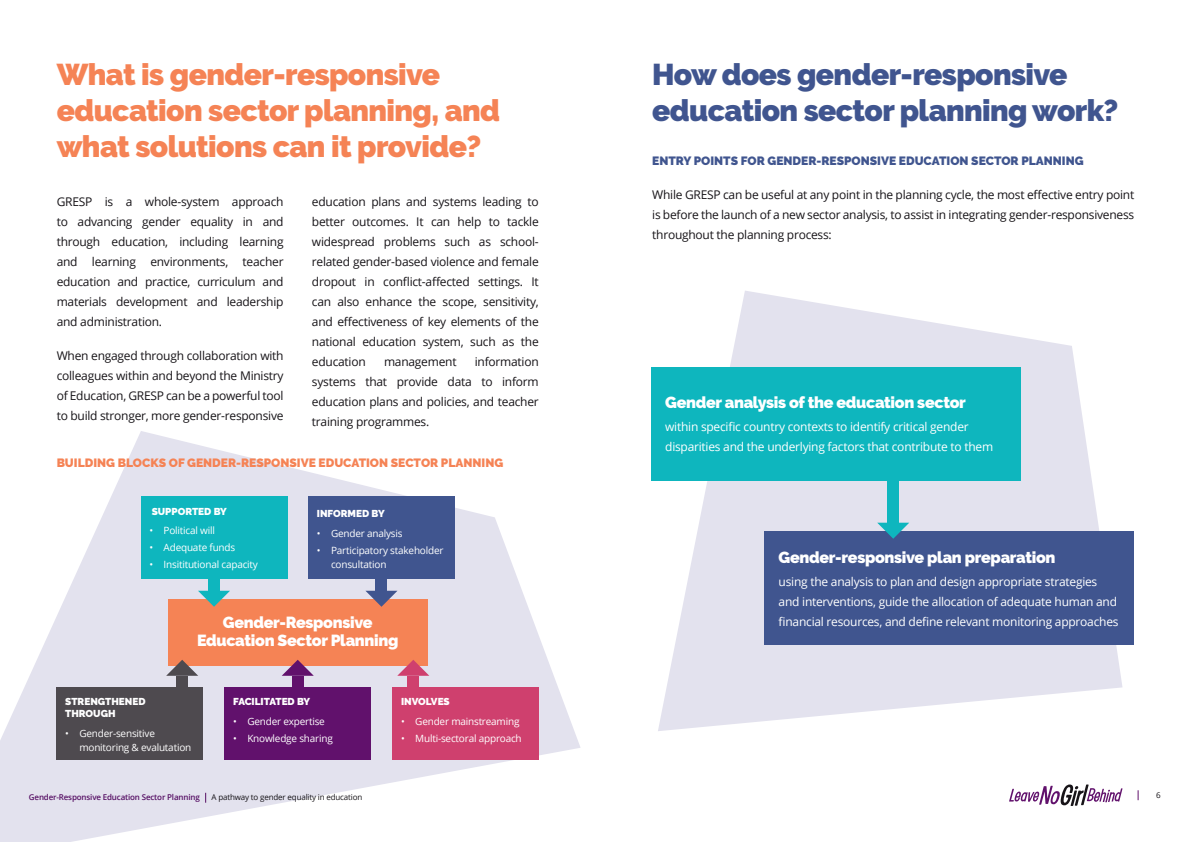
<style>
.page{position:relative;width:1191px;height:842px;background:#fff}
.page>*{position:absolute;margin:0;border:0;box-sizing:border-box;transform-origin:0 0}
.t1{font:900 30px/36px "Raleway";letter-spacing:-.02em;color:#f58355}
.t2{font:900 30px/36px "Raleway";letter-spacing:-.02em;color:#40558f}
.t3{font:900 16px/18px "Raleway";letter-spacing:-.02em;color:#fff;text-align:center}
.t4{font:12px/20px "Open Sans";letter-spacing:-.02em;color:#171418;text-align:justify}
.t5{font:12px/20px "Open Sans";letter-spacing:-.02em;color:#fff}
.t6{font:900 12px "Raleway";color:#f58355}
.t7{font:900 12px "Raleway";color:#40558f}
.t8{font:10px/14px "Open Sans";letter-spacing:-.02em;color:#fff}
.t9{font:900 10px/12px "Raleway";color:#fff}
.t10{font:600 8px "Open Sans";letter-spacing:-.02em;color:#61116c}
.t11{font:8px "Open Sans";letter-spacing:-.02em;color:#171418}
</style>
<div class="page">
<svg style="left:1009px;top:784px;width:113px;height:22px"></svg>
<svg style="left:0;top:431px;width:580px;height:411px;fill:#e3e2ee"></svg>
<div style="left:168px;top:600px;width:259px;height:66px;background:#f58355"></div>
<div style="left:141px;top:497px;width:146px;height:82px;background:#0eb6be"></div>
<div style="left:308px;top:497px;width:146px;height:82px;background:#40558f"></div>
<div style="left:57px;top:687px;width:146px;height:73px;background:#4e4a4f"></div>
<div style="left:225px;top:687px;width:146px;height:73px;background:#61116c"></div>
<div style="left:392px;top:687px;width:147px;height:73px;background:#cf406e"></div>
<svg style="left:658px;top:291px;width:464px;height:440px;fill:#e3e2ee"></svg>
<div style="left:651px;top:367px;width:369px;height:113px;background:#0eb6be"></div>
<div style="left:764px;top:532px;width:370px;height:113px;background:#40558f"></div>
<svg style="left:877px;top:523px;width:32px;height:16px"></svg>
<div style="left:887px;top:473px;width:12px;height:50px;background:#0eb6be"></div>
<svg style="left:365px;top:591px;width:32px;height:16px"></svg>
<div style="left:376px;top:572px;width:11px;height:19px;background:#40558f"></div>
<svg style="left:198px;top:591px;width:32px;height:16px"></svg>
<div style="left:208px;top:572px;width:12px;height:19px;background:#0eb6be"></div>
<svg style="left:397px;top:660px;width:32px;height:16px"></svg>
<div style="left:407px;top:676px;width:12px;height:18px;background:#cf406e"></div>
<svg style="left:166px;top:660px;width:32px;height:16px"></svg>
<div style="left:176px;top:676px;width:12px;height:18px;background:#4e4a4f"></div>
<svg style="left:282px;top:660px;width:32px;height:16px"></svg>
<div style="left:292px;top:676px;width:11px;height:18px;background:#61116c"></div>
<h1 class="t1" style="left:57px;top:56px;width:445px">What is gender-responsive education sector planning, and what solutions can it provide?</h1>
<p class="t4" style="left:57px;top:191px;width:228px">GRESP is a whole-system approach to advancing gender equality in and through education, including learning and learning environments, teacher education and practice, curriculum and materials development and leadership and administration.</p>
<p class="t4" style="left:57px;top:345px;width:228px">When engaged through collaboration with colleagues within and beyond the Ministry of Education, GRESP can be a powerful tool to build stronger, more gender-responsive</p>
<p class="t4" style="left:312px;top:191px;width:228px">education plans and systems leading to better outcomes. It can help to tackle widespread problems such as school&shy;related gender-based violence and female dropout in conflict-affected settings. It can also enhance the scope, sensitivity, and effectiveness of key elements of the national education system, such as the education</p>
<p class="t4" style="left:312px;top:351px;width:228px;text-indent:163px">information systems that provide data to inform education plans and policies, and teacher training programmes.</p>
<p class="t6" style="left:57px;top:456px;width:448px">BUILDING BLOCKS OF GENDER-RESPONSIVE EDUCATION SECTOR PLANNING</p>
<p class="t4" style="left:384px;top:351px;width:74px">management</p>
<p class="t9" style="left:152px;top:505px;width:77px">SUPPORTED BY</p>
<p class="t8" style="left:149px;top:523px;width:67px">• Political will</p>
<p class="t8" style="left:149px;top:540px;width:87px">• Adequate funds</p>
<p class="t8" style="left:149px;top:557px;width:110px">• Insititutional capacity</p>
<p class="t9" style="left:317px;top:508px;width:69px">INFORMED BY</p>
<p class="t8" style="left:317px;top:526px;width:87px">• Gender analysis</p>
<p class="t8" style="left:331px;top:543px;width:114px;text-indent:-14px">• Participatory stakeholder consultation</p>
<h2 class="t3" style="left:197px;top:614px;width:203px">Gender-Responsive<br>Education Sector Planning</h2>
<p class="t9" style="left:65px;top:696px;width:82px">STRENGTHENED<br>THROUGH</p>
<p class="t8" style="left:79px;top:726px;width:113px;text-indent:-14px">• Gender-sensitive monitoring &amp; evalutation</p>
<p class="t9" style="left:233px;top:696px;width:79px">FACILITATED BY</p>
<p class="t8" style="left:233px;top:714px;width:93px">• Gender expertise</p>
<p class="t8" style="left:233px;top:731px;width:101px">• Knowledge sharing</p>
<p class="t9" style="left:401px;top:696px;width:50px">INVOLVES</p>
<p class="t8" style="left:401px;top:714px;width:120px">• Gender mainstreaming</p>
<p class="t8" style="left:401px;top:731px;width:122px">• Multi-sectoral approach</p>
<h1 class="t2" style="left:652px;top:56px;width:468px">How does gender-responsive education sector planning work?</h1>
<p class="t7" style="left:652px;top:154px;width:433px">ENTRY POINTS FOR GENDER-RESPONSIVE EDUCATION SECTOR PLANNING</p>
<p class="t4" style="left:652px;top:185px;width:483px">While GRESP can be useful at any point in the planning cycle, the most effective entry point is before the launch of a new sector analysis, to assist in integrating gender-responsiveness throughout the planning process:</p>
<h2 class="t3" style="left:665px;top:394px;width:302px">Gender analysis of the education sector</h2>
<p class="t5" style="left:665px;top:417px;width:329px">within specific country contexts to identify critical gender disparities and the underlying factors that contribute to them</p>
<h2 class="t3" style="left:778px;top:548px;width:278px">Gender-responsive plan preparation</h2>
<p class="t5" style="left:778px;top:571px;width:341px">using the analysis to plan and design appropriate strategies and interventions, guide the allocation of adequate human and financial resources, and define relevant monitoring approaches</p>
<p class="t10" style="left:29px;top:792px;width:172px">Gender-Responsive Education Sector Planning</p>
<p class="t11" style="left:211px;top:792px;width:152px">A pathway to gender equality in education</p>
<p class="t11" style="left:1156px;top:790px;width:6px">6</p>
</div>
